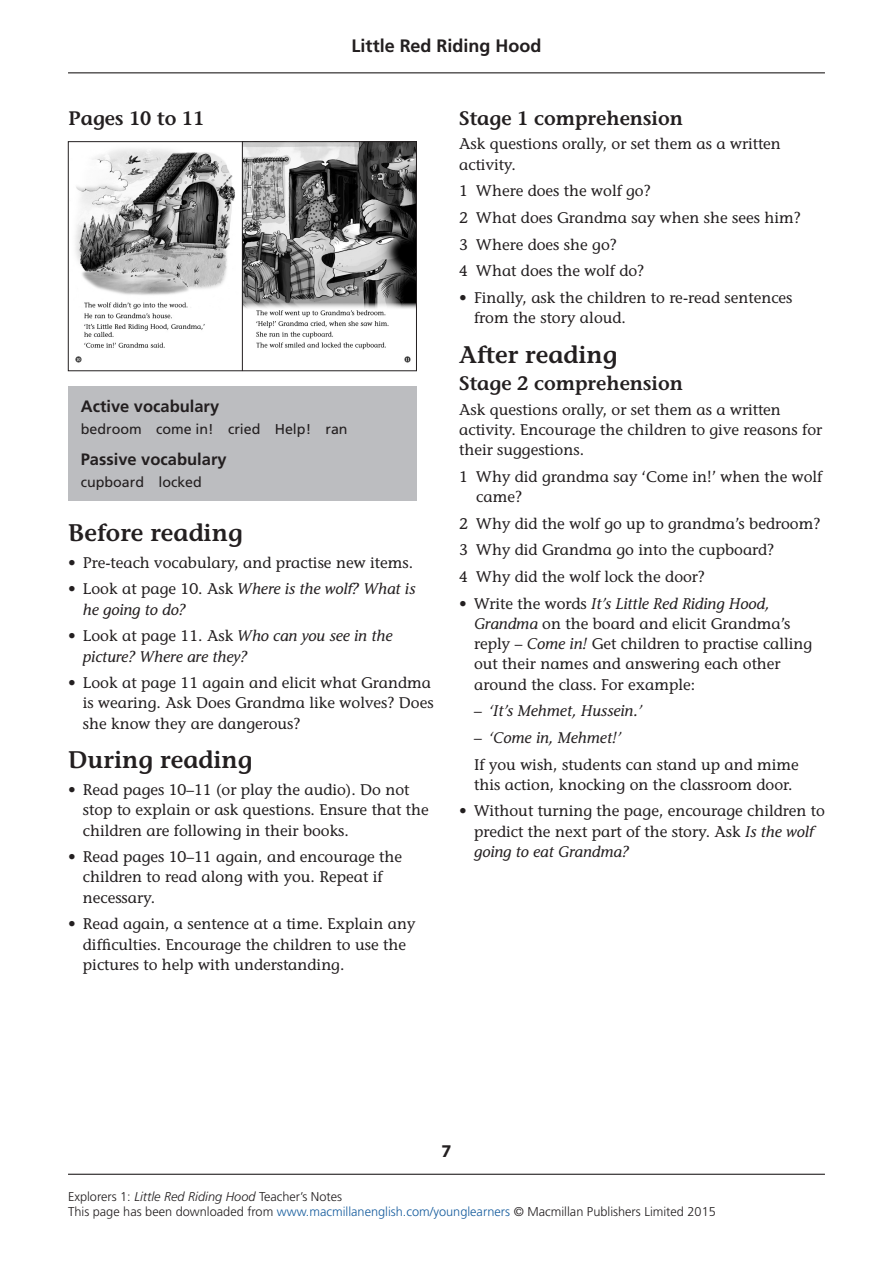
<style>
.page{position:relative;width:893px;height:1263px;background:#fff}
.page>*{position:absolute;margin:0;border:0;box-sizing:border-box;transform-origin:0 0}
.F_Head__p3{font:600 24px "Stone Informal Std";color:#231f20}
.G_Head{font:600 19.5px "Stone Informal Std";color:#231f20}
.D_Head{font:600 19.5px "Stone Informal Std";color:#231f20}
.t1{font:700 18px "Frutiger LT Std";color:#231f20}
.t2{font:700 18px "Myriad Pro";color:#231f20}
.t3{font:700 16.5px "Frutiger LT Std";color:#231f20}
._2_Text__bullet{font:500 15.3px/20.2px "Stone Informal Std";color:#231f20}
.Main_text_numbered_I{font:500 15.3px/20.2px "Stone Informal Std";color:#231f20}
._3_Text__full_out{font:500 15.3px/20.2px "Stone Informal Std";color:#231f20}
._2_Text__bullet-2{font:italic 500 15.3px/20.2px "Stone Informal Std";color:#231f20}
.t4{font:14.25px "Frutiger LT Std";color:#231f20}
.t5{font:300 12.75px/15px "Frutiger LT Std";color:#231f20}
.s1{font-style:normal}
.s2{font-style:italic}
.s3{color:#175d9e}
</style>
<div class="page">
<hr style="left:68px;top:72px;width:757px;height:1px;background:#231f20">
<hr style="left:68px;top:1174px;width:757px;height:1px;background:#231f20">
<img style="left:75px;top:143px;width:340px;height:226px">
<div style="left:68px;top:141px;width:349px;height:230px;border:1px solid #231f20"></div>
<hr style="left:242px;top:141px;width:1px;height:230px;background:#231f20">
<div style="left:68px;top:386px;width:349px;height:115px;background:#bcbdc0"></div>
<p class="t1" style="left:352px;top:35px;width:191px">Little Red Riding Hood</p>
<p class="D_Head" style="left:68px;top:106px;width:138px">Pages 10 to 11</p>
<p class="t3" style="left:81px;top:396px;width:140px">Active vocabulary</p>
<p class="t4" style="left:81px;top:421px;width:268px">bedroom come in! cried Help! ran</p>
<p class="t3" style="left:81px;top:449px;width:147px">Passive vocabulary</p>
<p class="t4" style="left:81px;top:474px;width:123px">cupboard locked</p>
<p class="F_Head__p3" style="left:68px;top:518px;width:176px">Before reading</p>
<p class="_2_Text__bullet" style="left:68px;top:552px;width:347px">• Pre-teach vocabulary, and practise new items.</p>
<p class="_2_Text__bullet-2" style="left:83px;top:579px;width:334px;text-indent:-15px"><span class="s1">• Look at page 10. Ask</span> Where is the wolf? What is he going to do?</p>
<p class="_2_Text__bullet-2" style="left:83px;top:626px;width:311px;text-indent:-15px"><span class="s1">• Look at page 11. Ask</span> Who can you see in the picture? Where are they?</p>
<p class="_2_Text__bullet" style="left:83px;top:673px;width:352px;text-indent:-15px">• Look at page 11 again and elicit what Grandma is wearing. Ask Does Grandma like wolves? Does she know they are dangerous?</p>
<p class="F_Head__p3" style="left:68px;top:746px;width:186px">During reading</p>
<p class="_2_Text__bullet" style="left:83px;top:780px;width:347px;text-indent:-15px">• Read pages 10–11 (or play the audio). Do not stop to explain or ask questions. Ensure that the children are following in their books.</p>
<p class="_2_Text__bullet" style="left:83px;top:847px;width:321px;text-indent:-15px">• Read pages 10–11 again, and encourage the children to read along with you. Repeat if necessary.</p>
<p class="_2_Text__bullet" style="left:83px;top:914px;width:334px;text-indent:-15px">• Read again, a sentence at a time. Explain any difficulties. Encourage the children to use the pictures to help with understanding.</p>
<p class="G_Head" style="left:459px;top:106px;width:225px">Stage 1 comprehension</p>
<p class="_3_Text__full_out" style="left:459px;top:134px;width:323px">Ask questions orally, or set them as a written activity.</p>
<p class="Main_text_numbered_I" style="left:459px;top:181px;width:193px">1 Where does the wolf go?</p>
<p class="Main_text_numbered_I" style="left:459px;top:207px;width:343px">2 What does Grandma say when she sees him?</p>
<p class="Main_text_numbered_I" style="left:459px;top:234px;width:159px">3 Where does she go?</p>
<p class="Main_text_numbered_I" style="left:459px;top:261px;width:187px">4 What does the wolf do?</p>
<p class="_2_Text__bullet" style="left:474px;top:287px;width:320px;text-indent:-15px">• Finally, ask the children to re-read sentences from the story aloud.</p>
<p class="F_Head__p3" style="left:459px;top:340px;width:160px">After reading</p>
<p class="G_Head" style="left:459px;top:372px;width:225px">Stage 2 comprehension</p>
<p class="_3_Text__full_out" style="left:459px;top:399px;width:364px">Ask questions orally, or set them as a written activity. Encourage the children to give reasons for their suggestions.</p>
<p class="Main_text_numbered_I" style="left:476px;top:466px;width:348px;text-indent:-17px">1 Why did grandma say ‘Come in!’ when the wolf came?</p>
<p class="Main_text_numbered_I" style="left:459px;top:513px;width:363px">2 Why did the wolf go up to grandma’s bedroom?</p>
<p class="Main_text_numbered_I" style="left:459px;top:540px;width:317px">3 Why did Grandma go into the cupboard?</p>
<p class="Main_text_numbered_I" style="left:459px;top:567px;width:247px">4 Why did the wolf lock the door?</p>
<p class="_2_Text__bullet" style="left:474px;top:593px;width:340px;text-indent:-15px">• Write the words <span class="s2">It’s Little Red Riding Hood, Grandma</span> on the board and elicit Grandma’s reply – <span class="s2">Come in!</span> Get children to practise calling out their names and answering each other around the class. For example:</p>
<p class="_2_Text__bullet-2" style="left:474px;top:701px;width:169px">– ‘It’s Mehmet, Hussein.’</p>
<p class="_2_Text__bullet-2" style="left:474px;top:727px;width:149px">– ‘Come in, Mehmet!’</p>
<p class="_2_Text__bullet" style="left:474px;top:754px;width:326px">If you wish, students can stand up and mime this action, knocking on the classroom door.</p>
<p class="_2_Text__bullet" style="left:474px;top:801px;width:352px;text-indent:-15px">• Without turning the page, encourage children to predict the next part of the story. Ask <span class="s2">Is the wolf going to eat Grandma?</span></p>
<p class="t2" style="left:441px;top:1139px;width:11px">7</p>
<p class="t5" style="left:68px;top:1189px;width:649px">Explorers 1: <span class="s2">Little Red Riding Hood</span> Teacher’s Notes<br>This page has been downloaded from <span class="s3">www.macmillanenglish.com/younglearners</span> © Macmillan Publishers Limited 2015</p>
</div>
